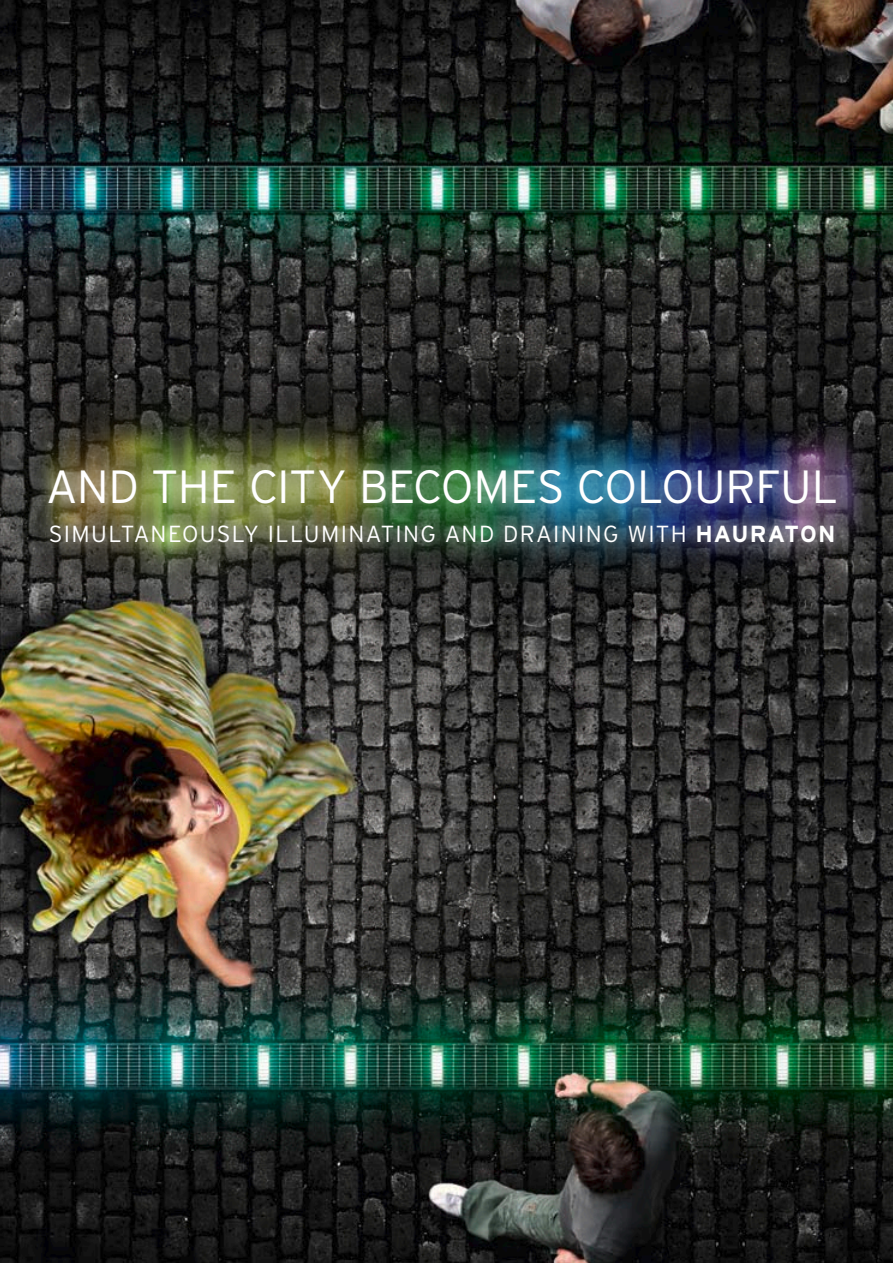
<style>
.page{position:relative;width:893px;height:1263px;background:#fff}
.page>*{position:absolute;margin:0;border:0;box-sizing:border-box;transform-origin:0 0}
.t1{font:300 46.5px "Interstate";letter-spacing:-.005em;color:#fff}
.t2{font:300 23.25px "Interstate";letter-spacing:.055em;color:#fff}
.t3{font:700 23.25px "Interstate";color:#fff}
</style>
<div class="page">
<img style="left:0;top:0;width:893px;height:1263px">
<img style="left:0;top:107px;width:106px;height:159px">
<svg style="left:21px;top:362px;width:821px;height:247px;background:#2b2a28"></svg>
<img style="left:2px;top:373px;width:884px;height:232px">
<img style="left:28px;top:449px;width:865px;height:113px">
<img style="left:30px;top:504px;width:863px;height:95px">
<h1 class="t1" style="left:46px;top:461px;width:794px">AND THE CITY BECOM ES COLOURFUL</h1>
<p class="t2" style="left:49px;top:521px;width:59px">SIMULTANEOUSL</p>
<p class="t2" style="left:244px;top:521px;width:37px">Y ILLU</p>
<p class="t2" style="left:321px;top:521px;width:34px">MINATING</p>
<p class="t2" style="left:445px;top:521px;width:17px">AND</p>
<p class="t2" style="left:503px;top:521px;width:48px">DRAINING</p>
<p class="t2" style="left:627px;top:521px;width:34px">WITH</p>
<p class="t3" style="left:695px;top:521px;width:107px">HAURATON</p>
</div>
